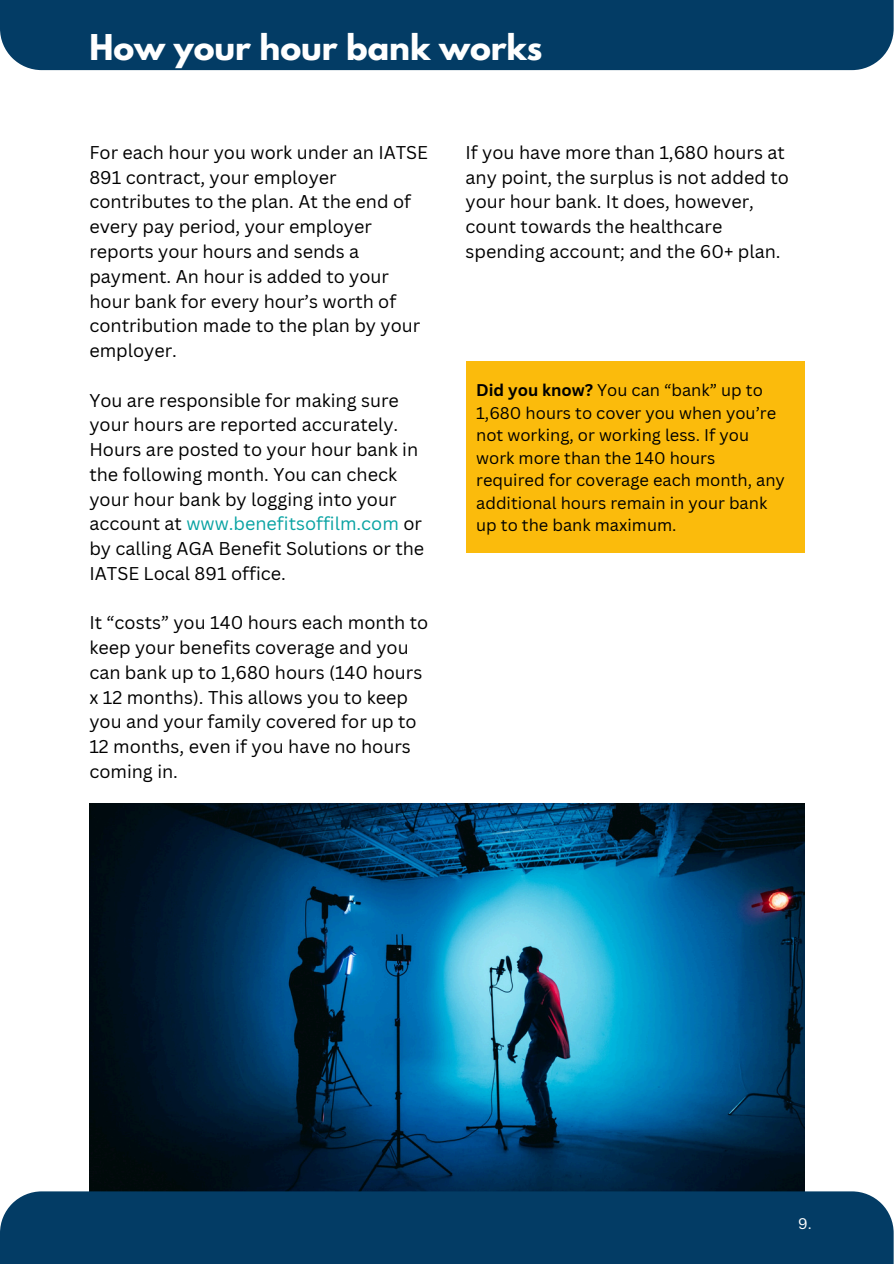
<style>
.page{position:relative;width:894px;height:1264px;background:#fff}
.page>*{position:absolute;margin:0;border:0;box-sizing:border-box;transform-origin:0 0}
.t1{font:700 31.5px "League Spartan";color:#fff}
.t2{font:18px/24.8px "Canva Sans";color:#000}
.t3{font:16.5px/22.5px "Canva Sans";color:#000}
.t4{font:15px "Canva Sans";color:#fff}
.s1{color:#09a3a3}
.s2{font-weight:700}
</style>
<div class="page">
<div style="left:0;top:0;width:893px;height:70px;background:#033c65"></div>
<img style="left:89px;top:803px;width:715px;height:388px">
<div style="left:0;top:1191px;width:893px;height:72px;background:#033c65"></div>
<div style="left:465px;top:362px;width:339px;height:191px;background:#fbbb0c"></div>
<h1 class="t1" style="left:89px;top:31px;width:454px">How your hour bank works</h1>
<h2 class="t2" style="left:89px;top:140px;width:340px">For each hour you work under an IATSE<br>891 contract, your employer contributes to the plan. At the end of every pay period, your employer reports your hours and sends a payment. An hour is added to your hour bank for every hour’s worth of contribution made to the plan by your employer.</h2>
<h2 class="t2" style="left:89px;top:387px;width:336px">You are responsible for making sure your hours are reported accurately.<br>Hours are posted to your hour bank in the following month. You can check your hour bank by logging into your account at <span class="s1">www.benefitsoffilm.com</span> or by calling AGA Benefit Solutions or the IATSE Local 891 office.</h2>
<h2 class="t2" style="left:89px;top:610px;width:340px">It “costs” you 140 hours each month to keep your benefits coverage and you can bank up to 1,680 hours (140 hours x 12 months). This allows you to keep you and your family covered for up to<br>12 months, even if you have no hours coming in.</h2>
<h2 class="t2" style="left:465px;top:140px;width:325px">If you have more than 1,680 hours at any point, the surplus is not added to your hour bank. It does, however, count towards the healthcare spending account; and the 60+ plan.</h2>
<h2 class="t3" style="left:476px;top:378px;width:310px"><span class="s2">Did you know?</span> You can “bank” up to<br>1,680 hours to cover you when you’re not working, or working less. If you work more than the 140 hours required for coverage each month, any additional hours remain in your bank up to the bank maximum.</h2>
<p class="t4" style="left:798px;top:1212px;width:15px">9.</p>
</div>
